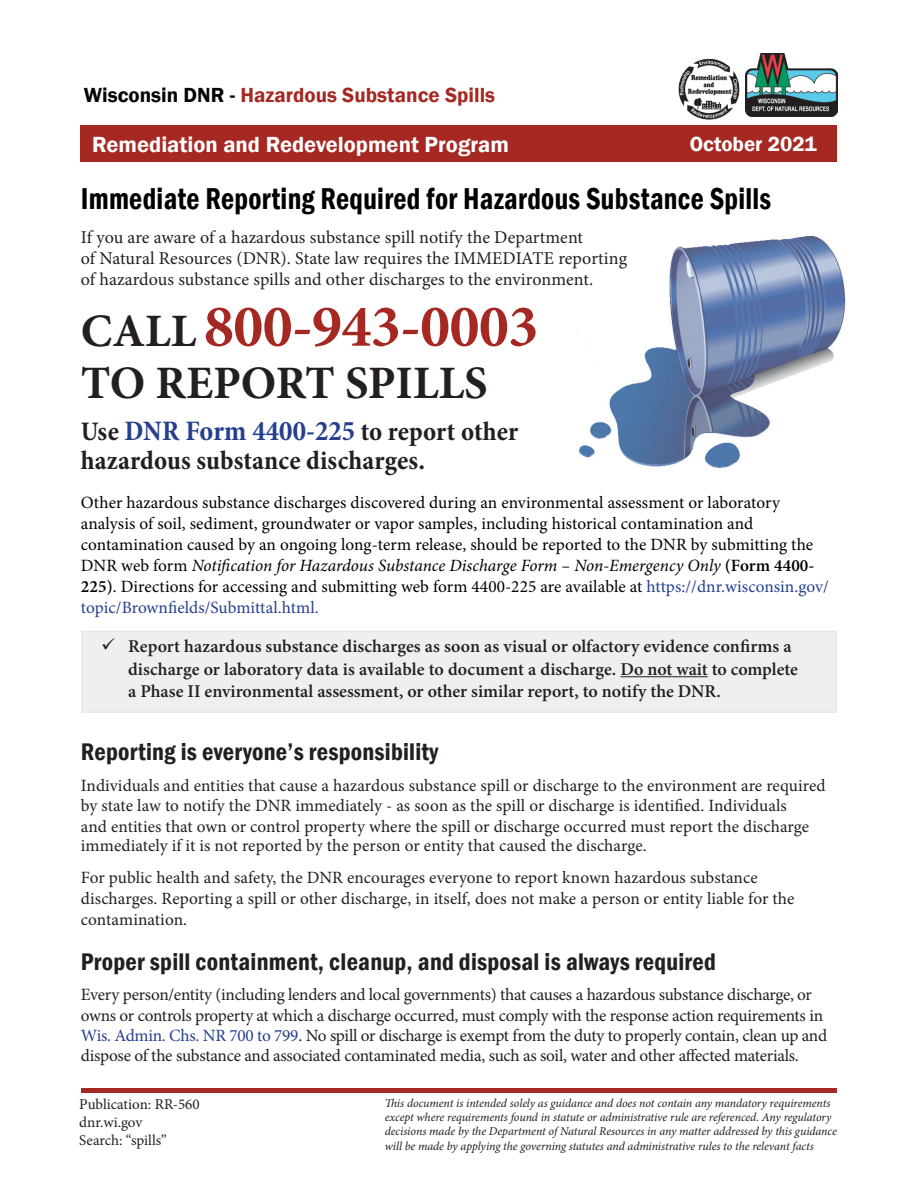
<style>
.page{position:relative;width:918px;height:1188px;background:#fff}
.page>*{position:absolute;margin:0;border:0;box-sizing:border-box;transform-origin:0 0}
.t1{font:700 60px "Minion Pro";letter-spacing:-.01em;color:#a62822}
.t2{font:700 46.5px "Minion Pro";color:#231f20}
.t3{font:600 condensed 31.05px "Franklin Gothic";letter-spacing:.01em;color:#000;scale:.92 1}
.t4{font:700 condensed 27px/28.5px "Minion Pro";letter-spacing:.005em;color:#231f20}
.t5{font:600 condensed 24.75px "Franklin Gothic";letter-spacing:.01em;color:#231f20}
.t6{font:600 22.5px "Franklin Gothic";color:#fff}
.t7{font:600 21px "Franklin Gothic";color:#a62822}
.t8{font:600 21px "Franklin Gothic";color:#fff}
.t9{font:600 18px/22.5px "Minion Pro";color:#231f20}
.t10{font:18px/21px "Minion Pro";color:#231f20}
.t11{font:17.25px/20px "Minion Pro";letter-spacing:-.005em;color:#231f20}
.t12{font:17.25px/21px "Minion Pro";color:#000}
.t13{font:15px/18px "Minion Pro";color:#231f20}
.t14{font:italic 12px/14.4px "Minion Pro";letter-spacing:-.01em;color:#231f20}
.s1{color:#040503}
.s2{font-size:46.5px;color:#231f20}
.s3{font-size:28.5px;color:#253f8e}
.s4{font-style:italic}
.s5{font-weight:600}
.s6{color:#253f8e}
</style>
<div class="page">
<img style="left:576px;top:235px;width:270px;height:233px">
<div style="left:82px;top:631px;width:754px;height:81px;background:#efefef"></div>
<img style="left:746px;top:54px;width:91px;height:63px">
<hr style="left:620px;top:676px;width:88px;height:1px;background:#231f20">
<div style="left:81px;top:126px;width:756px;height:36px;background:#a62822"></div>
<hr style="left:81px;top:1088px;width:756px;height:4px;background:#a62822">
<img style="left:678px;top:59px;width:61px;height:60px">
<p class="t7" style="left:84px;top:82px;width:413px"><span class="s1">Wisconsin DNR -</span> Hazardous Substance Spills</p>
<h3 class="t6" style="left:92px;top:130px;width:418px">Remediation and Redevelopment Program</h3>
<h3 class="t3" style="left:81px;top:178px;width:752px">Immediate Reporting Required for Hazardous Substance Spills</h3>
<p class="t8" style="left:690px;top:131px;width:128px">October 2021</p>
<p class="t10" style="left:81px;top:227px;width:548px">If you are aware of a hazardous substance spill notify the Department<br>of Natural Resources (DNR). State law requires the IMMEDIATE reporting of hazardous substance spills and other discharges to the environment.</p>
<h1 class="t1" style="left:81px;top:284px;width:459px"><span class="s2">CALL</span> 800-943-0003</h1>
<h2 class="t2" style="left:81px;top:351px;width:408px">TO REPORT SPILLS</h2>
<h3 class="t4" style="left:81px;top:417px;width:439px">Use <span class="s3">DNR Form 4400-225</span> to report other hazardous substance discharges.</h3>
<p class="t12" style="left:81px;top:492px;width:749px">Other hazardous substance discharges discovered during an environmental assessment or laboratory analysis of soil, sediment, groundwater or vapor samples, including historical contamination and contamination caused by an ongoing long-term release, should be reported to the DNR by submitting the DNR web form <span class="s4">Notification for Hazardous Substance Discharge Form – Non-Emergency Only</span> <span class="s5">(Form 4400- 225)</span>. Directions for accessing and submitting web form 4400-225 are available at <span class="s6">https://dnr.wisconsin.gov/ topic/Brownfields/Submittal.html.</span></p>
<p class="t9" style="left:128px;top:635px;width:671px">Report hazardous substance discharges as soon as visual or olfactory evidence confirms a discharge or laboratory data is available to document a discharge. Do not wait to complete a Phase II environmental assessment, or other similar report, to notify the DNR.</p>
<h3 class="t5" style="left:81px;top:736px;width:359px">Reporting is everyone’s responsibility</h3>
<p class="t11" style="left:81px;top:776px;width:746px">Individuals and entities that cause a hazardous substance spill or discharge to the environment are required by state law to notify the DNR immediately - as soon as the spill or discharge is identified. Individuals<br>and entities that own or control property where the spill or discharge occurred must report the discharge immediately if it is not reported by the person or entity that caused the discharge.</p>
<p class="t11" style="left:81px;top:867px;width:715px;line-height:21px">For public health and safety, the DNR encourages everyone to report known hazardous substance discharges. Reporting a spill or other discharge, in itself, does not make a person or entity liable for the contamination.</p>
<h3 class="t5" style="left:81px;top:945px;width:637px">Proper spill containment, cleanup, and disposal is always required</h3>
<p class="t11" style="left:81px;top:985px;width:748px">Every person/entity (including lenders and local governments) that causes a hazardous substance discharge, or owns or controls property at which a discharge occurred, must comply with the response action requirements in <span class="s6">Wis. Admin. Chs. NR 700 to 799</span>. No spill or discharge is exempt from the duty to properly contain, clean up and dispose of the substance and associated contaminated media, such as soil, water and other affected materials.</p>
<p class="t13" style="left:79px;top:1095px;width:122px">Publication: RR-560 dnr.wi.gov<br>Search: “spills”</p>
<p class="t14" style="left:385px;top:1096px;width:454px">This document is intended solely as guidance and does not contain any mandatory requirements except where requirements found in statute or administrative rule are referenced. Any regulatory decisions made by the Department of Natural Resources in any matter addressed by this guidance will be made by applying the governing statutes and administrative rules to the relevant facts</p>
</div>
